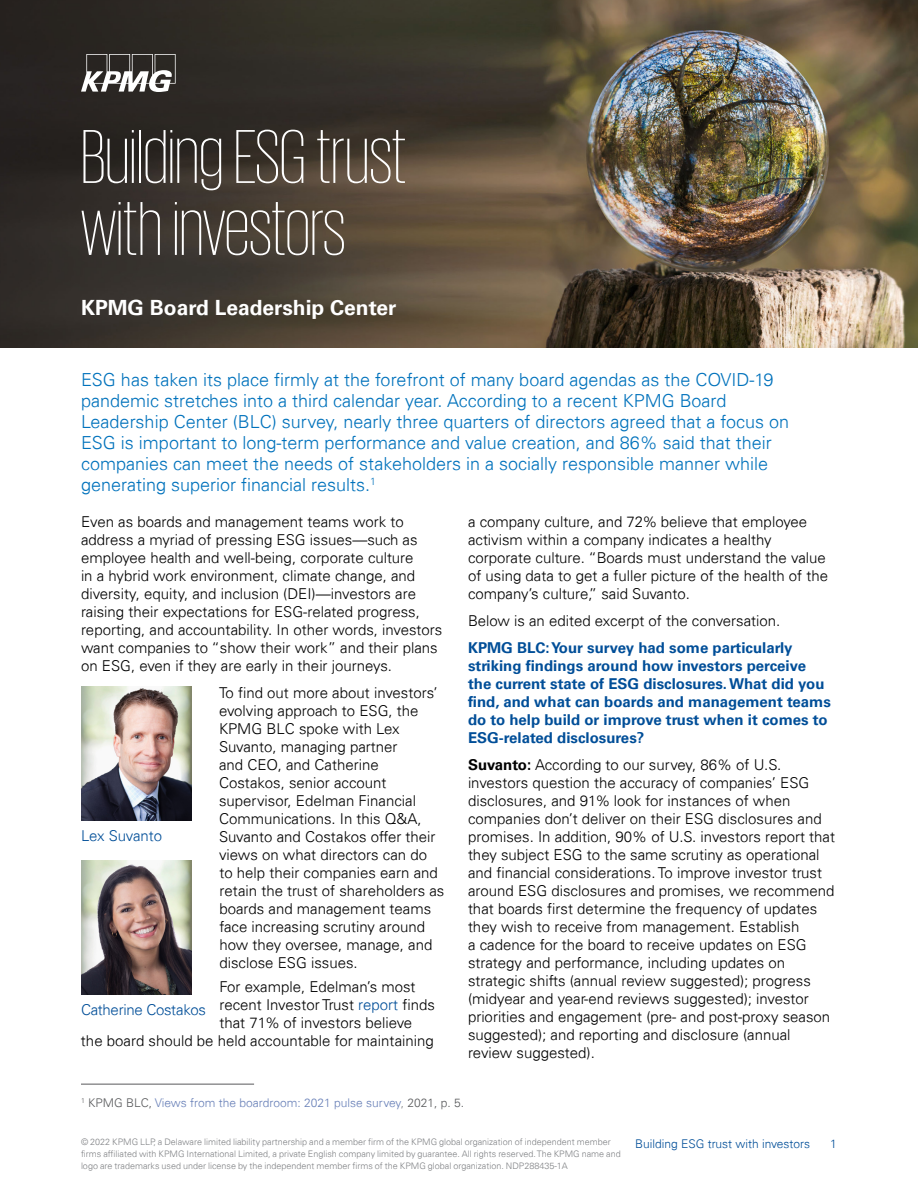
<style>
.page{position:relative;width:918px;height:1188px;background:#fff}
.page>*{position:absolute;margin:0;border:0;box-sizing:border-box;transform-origin:0 0}
.t1{font:200 78px/72px "KPMG";color:#fff}
.t2{font:700 21px "Univers 65";color:#fff}
.t3{font:300 18px/21px "Univers 45";color:#0072bc}
.t4{font:300 15px/18px "Univers 45";color:#000}
.t5{font:700 15px/18px "Univers 65";color:#004e98}
.t6{font:300 15px "Univers 45";letter-spacing:-.02em;color:#004e98}
.t7{font:300 12px "Univers 45";color:#677fb7}
.t8{font:300 12px "Univers 45";color:#004e98}
.t9{font:300 9px/12px "Univers 45";color:#808285}
.s1{color:#004e98}
.s2{font-family:"Univers 65";font-weight:700}
.s3{color:#58595b}
.s4{color:#808285}
</style>
<div class="page">
<img style="left:81px;top:687px;width:111px;height:133px">
<img style="left:81px;top:861px;width:111px;height:133px">
<hr style="left:81px;top:1084px;width:173px;height:1px;background:#58595b">
<img style="left:0;top:0;width:918px;height:348px">
<svg style="left:81px;top:54px;width:95px;height:38px"></svg>
<h1 class="t1" style="left:81px;top:119px;width:327px">Building ESG trust with investors</h1>
<h2 class="t2" style="left:81px;top:295px;width:317px">KPMG Board Leadership Center</h2>
<p class="t3" style="left:81px;top:369px;width:710px">ESG has taken its place firmly at the forefront of many board agendas as the COVID-19 pandemic stretches into a third calendar year. According to a recent KPMG Board Leadership Center (BLC) survey, nearly three quarters of directors agreed that a focus on ESG is important to long-term performance and value creation, and 86% said that their companies can meet the needs of stakeholders in a socially responsible manner while generating superior financial results.<sup>1</sup></p>
<p class="t4" style="left:81px;top:513px;width:363px">Even as boards and management teams work to address a myriad of pressing ESG issues—such as employee health and well-being, corporate culture<br>in a hybrid work environment, climate change, and diversity, equity, and inclusion (DEI)—investors are raising their expectations for ESG-related progress, reporting, and accountability. In other words, investors want companies to “show their work” and their plans on ESG, even if they are early in their journeys.</p>
<p class="t4" style="left:219px;top:684px;width:227px">To find out more about investors’ evolving approach to ESG, the<br>KPMG BLC spoke with Lex<br>Suvanto, managing partner<br>and CEO, and Catherine<br>Costakos, senior account supervisor, Edelman Financial<br>Communications. In this Q&amp;A,<br>Suvanto and Costakos offer their views on what directors can do<br>to help their companies earn and retain the trust of shareholders as boards and management teams face increasing scrutiny around how they oversee, manage, and disclose ESG issues.</p>
<p class="t4" style="left:219px;top:978px;width:198px">For example, Edelman’s most</p>
<p class="t4" style="left:219px;top:996px;width:217px">recent Investor Trust <span class="s1">report</span> finds</p>
<p class="t4" style="left:219px;top:1014px;width:194px">that 71% of investors believe</p>
<p class="t4" style="left:81px;top:1032px;width:354px">the board should be held accountable for maintaining</p>
<p class="t6" style="left:81px;top:827px;width:83px">Lex Suvanto</p>
<p class="t6" style="left:81px;top:1000px;width:126px">Catherine Costakos</p>
<p class="t4" style="left:468px;top:513px;width:362px">a company culture, and 72% believe that employee activism within a company indicates a healthy corporate culture. “Boards must understand the value of using data to get a fuller picture of the health of the company’s culture,” said Suvanto.</p>
<p class="t4" style="left:468px;top:612px;width:314px">Below is an edited excerpt of the conversation.</p>
<p class="t5" style="left:468px;top:639px;width:364px">KPMG BLC: Your survey had some particularly striking findings around how investors perceive the current state of ESG disclosures. What did you find, and what can boards and management teams do to help build or improve trust when it comes to ESG-related disclosures?</p>
<p class="t4" style="left:468px;top:756px;width:369px"><span class="s2">Suvanto:</span> According to our survey, 86% of U.S. investors question the accuracy of companies’ ESG disclosures, and 91% look for instances of when companies don’t deliver on their ESG disclosures and promises. In addition, 90% of U.S. investors report that they subject ESG to the same scrutiny as operational and financial considerations. To improve investor trust around ESG disclosures and promises, we recommend that boards first determine the frequency of updates they wish to receive from management. Establish<br>a cadence for the board to receive updates on ESG strategy and performance, including updates on strategic shifts (annual review suggested); progress (midyear and year-end reviews suggested); investor priorities and engagement (pre- and post-proxy season suggested); and reporting and disclosure (annual review suggested).</p>
<p class="t7" style="left:81px;top:1096px;width:385px"><sup>1</sup> <span class="s3">KPMG BLC,</span> Views from the boardroom: 2021 pulse survey<span class="s4">,</span> <span class="s3">2021, p. 5.</span></p>
<p class="t9" style="left:81px;top:1136px;width:541px">© 2022 KPMG LLP, a Delaware limited liability partnership and a member firm of the KPMG global organization of independent member firms affiliated with KPMG International Limited, a private English company limited by guarantee. All rights reserved. The KPMG name and logo are trademarks used under license by the independent member firms of the KPMG global organization. NDP288435-1A</p>
<p class="t8" style="left:635px;top:1136px;width:177px">Building ESG trust with investors</p>
<p class="t8" style="left:830px;top:1136px;width:8px">1</p>
</div>
